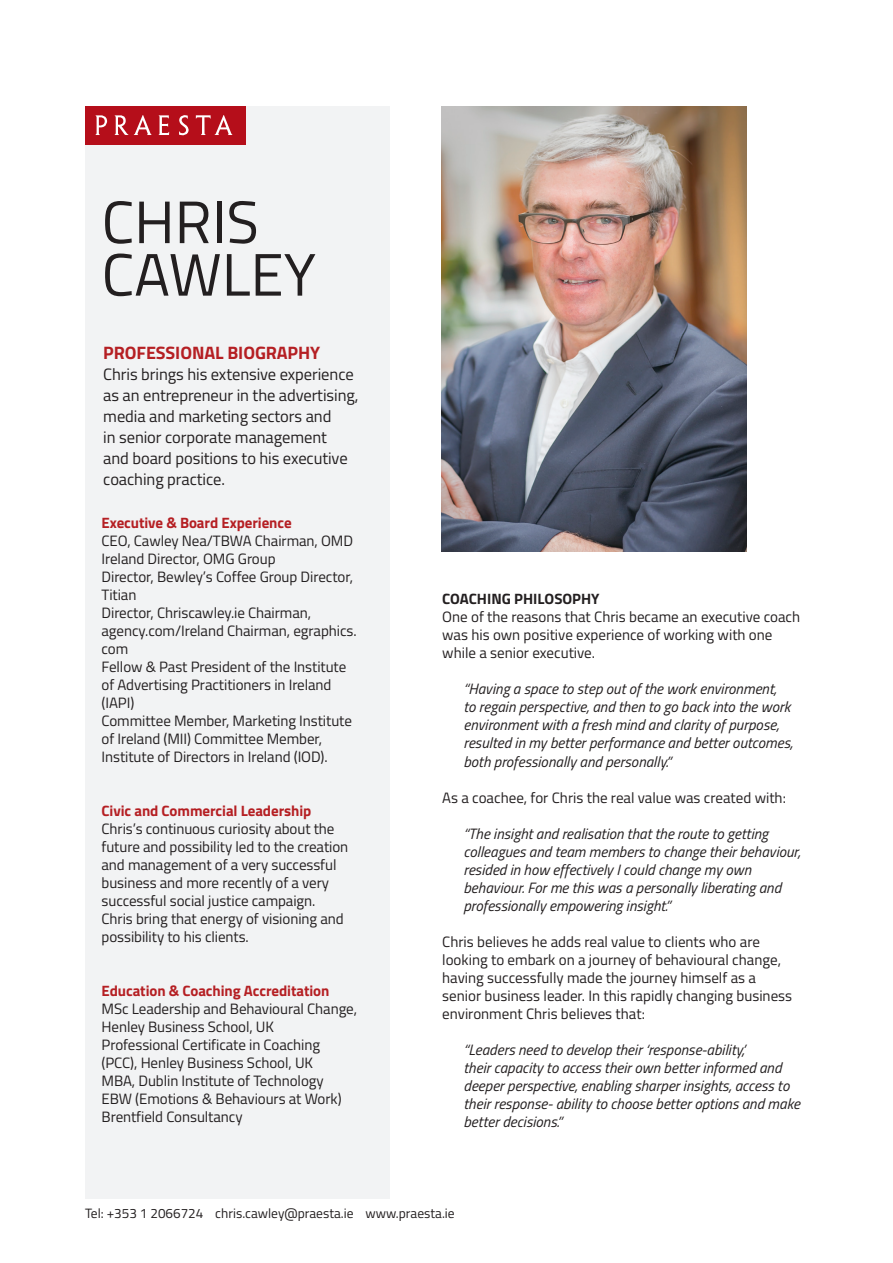
<style>
.page{position:relative;width:893px;height:1263px;background:#fff}
.page>*{position:absolute;margin:0;border:0;box-sizing:border-box;transform-origin:0 0}
.t1{font:60px/52.5px "Titillium";color:#231f20}
.t2{font:700 18px "Titillium";letter-spacing:-.005em;color:#b51f23}
.t3{font:16.5px/21px "Titillium";letter-spacing:-.005em;color:#231f20}
.t4{font:15px/18px "Titillium";letter-spacing:-.005em;color:#231f20}
.t5{font:italic 15px/18px "Titillium";color:#231f20}
.t6{font:700 15px "Titillium";letter-spacing:-.005em;color:#b51f23}
.t7{font:700 15px "Titillium";color:#231f20}
.t8{font:13.5px "Titillium";color:#231f20}
</style>
<div class="page">
<div style="left:85px;top:106px;width:305px;height:1093px;background:#f2f3f4"></div>
<div style="left:85px;top:106px;width:160px;height:39px;background:#b50e1a"></div>
<svg style="left:96px;top:115px;width:11px;height:20px"></svg>
<svg style="left:115px;top:115px;width:13px;height:20px"></svg>
<svg style="left:134px;top:115px;width:18px;height:20px"></svg>
<svg style="left:159px;top:115px;width:10px;height:20px"></svg>
<svg style="left:179px;top:115px;width:10px;height:20px"></svg>
<svg style="left:196px;top:115px;width:36px;height:20px"></svg>
<img style="left:442px;top:106px;width:305px;height:446px">
<h1 class="t1" style="left:102px;top:193px;width:216px">CHRIS<br>CAWLEY</h1>
<p class="t2" style="left:103px;top:339px;width:218px">PROFESSIONAL BIOGRAPHY</p>
<p class="t3" style="left:103px;top:363px;width:257px">Chris brings his extensive experience as an entrepreneur in the advertising, media and marketing sectors and<br>in senior corporate management<br>and board positions to his executive coaching practice.</p>
<p class="t6" style="left:102px;top:512px;width:192px">Executive &amp; Board Experience</p>
<p class="t4" style="left:102px;top:531px;width:257px">CEO, Cawley Nea/TBWA Chairman, OMD<br>Ireland Director, OMG Group<br>Director, Bewley’s Coffee Group Director,<br>Titian<br>Director, Chriscawley.ie Chairman, agency.com/Ireland Chairman, egraphics. com<br>Fellow &amp; Past President of the Institute of Advertising Practitioners in Ireland (IAPI)<br>Committee Member, Marketing Institute of Ireland (MII) Committee Member,<br>Institute of Directors in Ireland (IOD).</p>
<p class="t6" style="left:102px;top:800px;width:211px">Civic and Commercial Leadership</p>
<p class="t4" style="left:102px;top:819px;width:248px">Chris’s continuous curiosity about the future and possibility led to the creation and management of a very successful business and more recently of a very successful social justice campaign.<br>Chris bring that energy of visioning and possibility to his clients.</p>
<p class="t6" style="left:102px;top:980px;width:229px">Education &amp; Coaching Accreditation</p>
<p class="t4" style="left:102px;top:999px;width:257px">MSc Leadership and Behavioural Change, Henley Business School, UK<br>Professional Certificate in Coaching (PCC), Henley Business School, UK<br>MBA, Dublin Institute of Technology EBW (Emotions &amp; Behaviours at Work)<br>Brentfield Consultancy</p>
<p class="t7" style="left:442px;top:588px;width:159px">COACHING PHILOSOPHY</p>
<p class="t4" style="left:442px;top:607px;width:359px">One of the reasons that Chris became an executive coach was his own positive experience of working with one while a senior executive.</p>
<p class="t5" style="left:463px;top:679px;width:331px">“Having a space to step out of the work environment,<br>to regain perspective, and then to go back into the work environment with a fresh mind and clarity of purpose, resulted in my better performance and better outcomes, both professionally and personally.”</p>
<p class="t4" style="left:442px;top:787px;width:345px">As a coachee, for Chris the real value was created with:</p>
<p class="t5" style="left:463px;top:823px;width:338px">“The insight and realisation that the route to getting colleagues and team members to change their behaviour, resided in how effectively I could change my own behaviour. For me this was a personally liberating and professionally empowering insight.”</p>
<p class="t4" style="left:442px;top:931px;width:351px">Chris believes he adds real value to clients who are looking to embark on a journey of behavioural change, having successfully made the journey himself as a senior business leader. In this rapidly changing business environment Chris believes that:</p>
<p class="t5" style="left:463px;top:1039px;width:338px">“Leaders need to develop their ‘response-ability,’<br>their capacity to access their own better informed and deeper perspective, enabling sharper insights, access to their response- ability to choose better options and make better decisions.”</p>
<p class="t8" style="left:85px;top:1203px;width:371px">Tel: +353 1 2066724 chris.cawley@praesta.ie www.praesta.ie</p>
</div>
